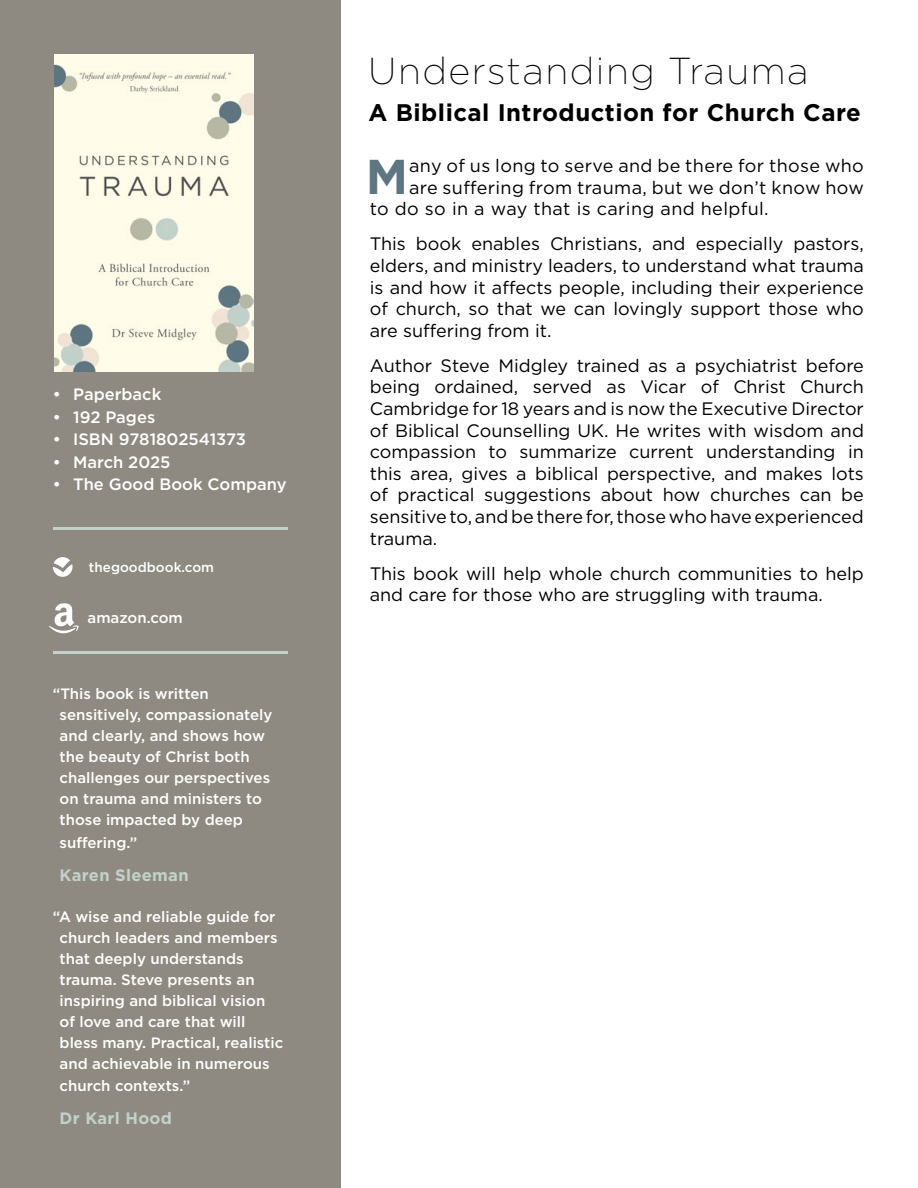
<style>
.page{position:relative;width:918px;height:1188px;background:#fff}
.page>*{position:absolute;margin:0;border:0;box-sizing:border-box;transform-origin:0 0}
.t1{font:700 48.9px "Gotham";color:#5e7682}
.t2{font:200 37.5px "Gotham";letter-spacing:.04em;color:#000}
.t3{font:700 24px "Gotham";letter-spacing:.02em;color:#000}
.t4{font:18px/21.6px "Gotham";color:#000;text-align:justify}
.t5{font:18px "Gotham";letter-spacing:.02em;color:#000}
.t6{font:500 16.5px "Gotham";color:#fff}
.t7{font:700 16.5px "Gotham";letter-spacing:.02em;color:#c2d1ca}
.t8{font:500 15px/21px "Gotham";color:#fff}
.t9{font:500 13.5px "Gotham";color:#fff}
</style>
<div class="page">
<div style="left:0;top:0;width:340px;height:1188px;background:#8e8a81"></div>
<svg style="left:53px;top:557px;width:20px;height:20px"></svg>
<hr style="left:53px;top:651px;width:234px;height:3px;background:#c2d1ca">
<hr style="left:53px;top:527px;width:234px;height:3px;background:#c2d1ca">
<img style="left:55px;top:54px;width:198px;height:318px">
<svg style="left:49px;top:603px;width:30px;height:31px"></svg>
<p class="t6" style="left:53px;top:383px;width:110px">• Paperback</p>
<p class="t6" style="left:53px;top:406px;width:104px">• 192 Pages</p>
<p class="t6" style="left:53px;top:428px;width:195px">• ISBN 9781802541373</p>
<p class="t6" style="left:53px;top:451px;width:119px">• March 2025</p>
<p class="t6" style="left:53px;top:474px;width:235px">• The Good Book Company</p>
<p class="t9" style="left:89px;top:559px;width:127px">thegoodbook.com</p>
<p class="t8" style="left:88px;top:607px;width:97px">amazon.com</p>
<p class="t8" style="left:60px;top:683px;width:214px;text-indent:-7px">“This book is written sensitively, compassionately and clearly, and shows how the beauty of Christ both challenges our perspectives on trauma and ministers to those impacted by deep</p>
<p class="t8" style="left:60px;top:832px;width:79px">suffering.”</p>
<p class="t7" style="left:60px;top:864px;width:131px">Karen Sleeman</p>
<p class="t8" style="left:60px;top:906px;width:225px;text-indent:-7px">“A wise and reliable guide for church leaders and members that deeply understands trauma. Steve presents an inspiring and biblical vision of love and care that will bless many. Practical, realistic and achievable in numerous</p>
<p class="t8" style="left:60px;top:1075px;width:132px">church contexts.”</p>
<p class="t7" style="left:60px;top:1108px;width:114px">Dr Karl Hood</p>
<h2 class="t2" style="left:368px;top:47px;width:442px">Understanding Trauma</h2>
<h3 class="t3" style="left:369px;top:97px;width:494px">A Biblical Introduction for Church Care</h3>
<h1 class="t1" style="left:366px;top:144px;width:44px">M</h1>
<p class="t5" style="left:409px;top:154px;width:456px">any of us long to serve and be there for those who</p>
<p class="t5" style="left:409px;top:176px;width:456px">are suffering from trauma, but we don’t know how</p>
<p class="t5" style="left:370px;top:197px;width:400px">to do so in a way that is caring and helpful.</p>
<p class="t4" style="left:370px;top:233px;width:496px">This book enables Christians, and especially pastors, elders, and ministry leaders, to understand what trauma is and how it affects people, including their experience of church, so that we can lovingly support those who are suffering from it.</p>
<p class="t4" style="left:370px;top:354px;width:496px">Author Steve Midgley trained as a psychiatrist before being ordained, served as Vicar of Christ Church Cambridge for 18 years and is now the Executive Director of Biblical Counselling UK. He writes with wisdom and compassion to summarize current understanding in this area, gives a biblical perspective, and makes lots of practical suggestions about how churches can be sensitive to, and be there for, those who have experienced trauma.</p>
<p class="t4" style="left:370px;top:562px;width:496px">This book will help whole church communities to help and care for those who are struggling with trauma.</p>
</div>
